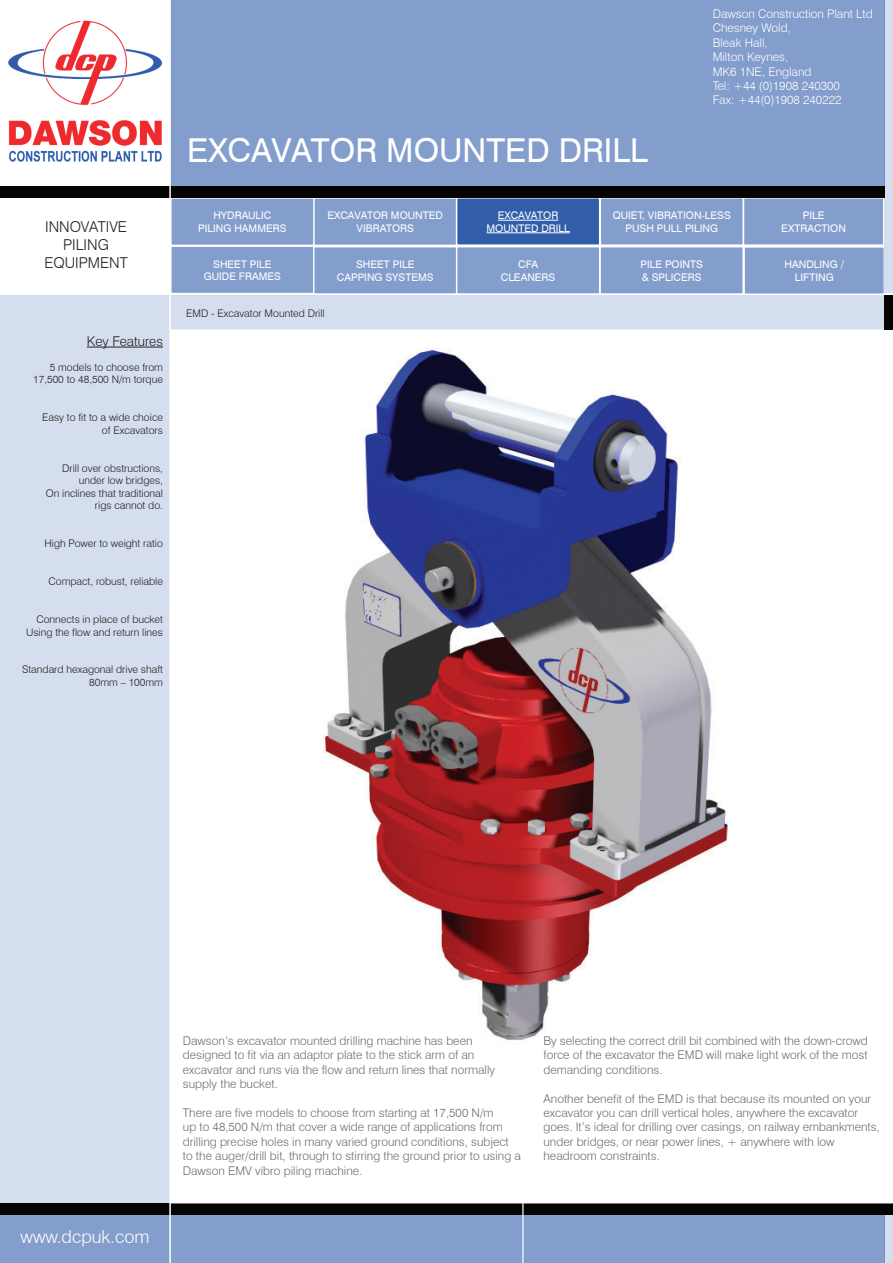
<style>
.page{position:relative;width:893px;height:1263px;background:#fff}
.page>*{position:absolute;margin:0;border:0;box-sizing:border-box;transform-origin:0 0}
.t1{font:33px "Swiss 721 BT";color:#fff}
.t2{font:300 18px "Swiss 721 BT";color:#fff}
.t3{font:300 15px/18px "Swiss 721 BT";color:#231f20;text-align:center}
.t4{font:300 13.5px "Swiss 721 BT";color:#231f20}
.t5{font:300 12px/14.4px "Swiss 721 BT";color:#6c6d70}
.t6{font:300 12px/14.4px "Swiss 721 BT";color:#fff}
.t7{font:300 10.5px/12.6px "Swiss 721 BT";color:#231f20;text-align:right}
.t8{font:10.5px/12.6px "Swiss 721 BT";color:#fff;text-align:center}
</style>
<div class="page">
<img style="left:8px;top:20px;width:154px;height:142px">
<div style="left:170px;top:0;width:714px;height:187px;background:#839dcc"></div>
<div style="left:0;top:295px;width:884px;height:908px;background:#d5deee"></div>
<div style="left:0;top:1214px;width:884px;height:49px;background:#839dcc"></div>
<div style="left:314px;top:198px;width:143px;height:47px;background:#839dcc"></div>
<div style="left:313px;top:197px;width:145px;height:49px;border:2px solid #fff"></div>
<div style="left:457px;top:198px;width:143px;height:47px;background:#315dab"></div>
<hr style="left:498px;top:220px;width:60px;height:1px;background:#fff">
<hr style="left:487px;top:232px;width:83px;height:1px;background:#fff">
<div style="left:456px;top:197px;width:144px;height:49px;border:2px solid #fff"></div>
<div style="left:600px;top:198px;width:143px;height:47px;background:#839dcc"></div>
<div style="left:600px;top:197px;width:144px;height:49px;border:2px solid #fff"></div>
<div style="left:743px;top:198px;width:141px;height:47px;background:#839dcc"></div>
<div style="left:743px;top:197px;width:141px;height:49px;border:2px solid #fff"></div>
<div style="left:171px;top:246px;width:143px;height:48px;background:#839dcc"></div>
<div style="left:170px;top:245px;width:145px;height:49px;border:2px solid #fff"></div>
<div style="left:314px;top:247px;width:143px;height:47px;background:#839dcc"></div>
<div style="left:313px;top:246px;width:145px;height:49px;border:2px solid #fff"></div>
<div style="left:457px;top:247px;width:143px;height:47px;background:#839dcc"></div>
<div style="left:456px;top:246px;width:144px;height:49px;border:2px solid #fff"></div>
<div style="left:600px;top:247px;width:143px;height:47px;background:#839dcc"></div>
<div style="left:599px;top:246px;width:145px;height:49px;border:2px solid #fff"></div>
<div style="left:744px;top:247px;width:140px;height:47px;background:#839dcc"></div>
<div style="left:743px;top:246px;width:142px;height:49px;border:2px solid #fff"></div>
<div style="left:884px;top:1214px;width:9px;height:49px;background:#d5deee"></div>
<div style="left:171px;top:198px;width:143px;height:47px;background:#839dcc"></div>
<div style="left:170px;top:197px;width:145px;height:49px;border:2px solid #fff"></div>
<div style="left:884px;top:0;width:9px;height:293px;background:#d5deee"></div>
<div style="left:0;top:1203px;width:893px;height:11px;background:#040503"></div>
<div style="left:171px;top:330px;width:721px;height:873px;background:#fff"></div>
<div style="left:884px;top:295px;width:9px;height:35px;background:#040503"></div>
<div style="left:0;top:187px;width:884px;height:11px;background:#040503"></div>
<hr style="left:169px;top:0;width:2px;height:1263px;background:#fff">
<hr style="left:522px;top:1144px;width:2px;height:119px;background:#fff">
<hr style="left:87px;top:347px;width:76px;height:1px;background:#231f20">
<img style="left:323px;top:348px;width:405px;height:693px">
<p class="t3" style="left:44px;top:218px;width:85px">INNOVATIVE<br>PILING<br>EQUIPMENT</p>
<p class="t4" style="left:87px;top:333px;width:78px">Key Features</p>
<p class="t7" style="left:33px;top:361px;width:131px">5 models to choose from<br>17,500 to 48,500 N/m torque</p>
<p class="t7" style="left:42px;top:411px;width:122px">Easy to fit to a wide choice of Excavators</p>
<p class="t7" style="left:46px;top:462px;width:119px">Drill over obstructions, under low bridges,<br>On inclines that traditional rigs cannot do.</p>
<p class="t7" style="left:45px;top:537px;width:120px">High Power to weight ratio</p>
<p class="t7" style="left:49px;top:575px;width:116px">Compact, robust, reliable</p>
<p class="t7" style="left:26px;top:613px;width:138px">Connects in place of bucket<br>Using the flow and return lines</p>
<p class="t7" style="left:22px;top:663px;width:142px">Standard hexagonal drive shaft<br>80mm – 100mm</p>
<h1 class="t1" style="left:187px;top:130px;width:462px">EXCAVATOR MOUNTED DRILL</h1>
<p class="t6" style="left:713px;top:6px;width:161px">Dawson Construction Plant Ltd<br>Chesney Wold,<br>Bleak Hall,<br>Milton Keynes,<br>MK6 1NE, England<br>Tel: +44 (0)1908 240300<br>Fax: +44(0)1908 240222</p>
<p class="t8" style="left:198px;top:209px;width:90px">HYDRAULIC<br>PILING HAMMERS</p>
<p class="t8" style="left:328px;top:209px;width:117px">EXCAVATOR MOUNTED<br>VIBRATORS</p>
<p class="t8" style="left:487px;top:209px;width:85px">EXCAVATOR<br>MOUNTED DRILL</p>
<p class="t8" style="left:613px;top:209px;width:120px">QUIET, VIBRATION-LESS<br>PUSH PULL PILING</p>
<p class="t8" style="left:781px;top:209px;width:66px">PILE<br>EXTRACTION</p>
<p class="t8" style="left:204px;top:257px;width:79px">SHEET PILE<br>GUIDE FRAMES</p>
<p class="t8" style="left:337px;top:258px;width:98px">SHEET PILE<br>CAPPING SYSTEMS</p>
<p class="t8" style="left:501px;top:258px;width:56px">CFA<br>CLEANERS</p>
<p class="t8" style="left:640px;top:258px;width:64px;text-align:left">PILE POINTS &amp; SPLICERS</p>
<p class="t8" style="left:785px;top:258px;width:61px">HANDLING /<br>LIFTING</p>
<p class="t7" style="left:186px;top:307px;width:140px">EMD - Excavator Mounted Drill</p>
<h2 class="t2" style="left:21px;top:1226px;width:130px">www.dcpuk.com</h2>
<p class="t5" style="left:183px;top:1033px;width:314px">Dawson’s excavator mounted drilling machine has been designed to fit via an adaptor plate to the stick arm of an excavator and runs via the flow and return lines that normally supply the bucket.</p>
<p class="t5" style="left:183px;top:1105px;width:340px">There are five models to choose from starting at 17,500 N/m<br>up to 48,500 N/m that cover a wide range of applications from drilling precise holes in many varied ground conditions, subject to the auger/drill bit, through to stirring the ground prior to using a Dawson EMV vibro piling machine.</p>
<p class="t5" style="left:543px;top:1033px;width:326px;text-align:justify">By selecting the correct drill bit combined with the down-crowd force of the excavator the EMD will make light work of the most demanding conditions.</p>
<p class="t5" style="left:543px;top:1091px;width:338px">Another benefit of the EMD is that because its mounted on your excavator you can drill vertical holes, anywhere the excavator goes. It’s ideal for drilling over casings, on railway embankments, under bridges, or near power lines, + anywhere with low headroom constraints.</p>
</div>
